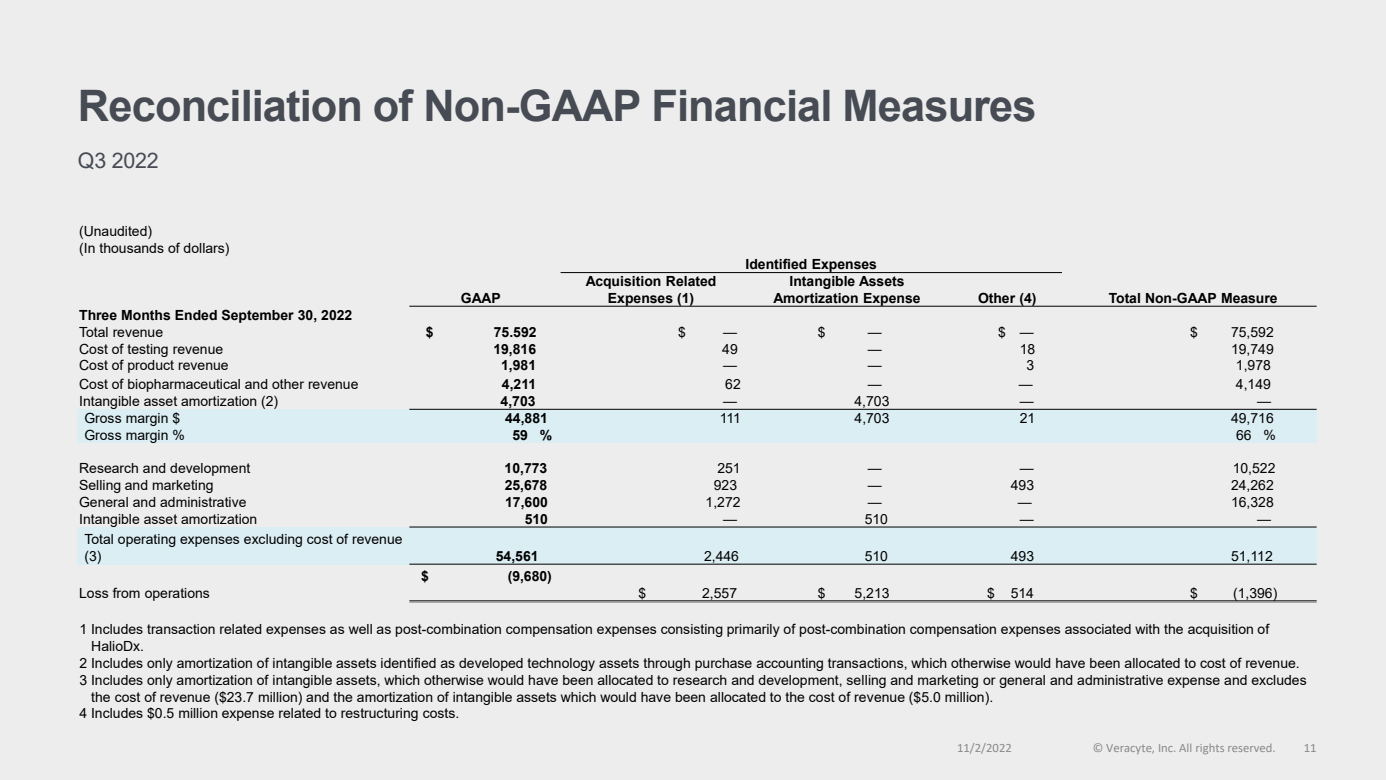
<style>
.page{position:relative;width:1386px;height:780px;background:#fff}
.page>*{position:absolute;margin:0;border:0;box-sizing:border-box;transform-origin:0 0}
.t1{font:700 43.4px "Arial";letter-spacing:-.02em;color:#464b54}
.t2{font:21.44px "Arial";letter-spacing:-.01em;color:#464b54}
.t3{font:14px/16.7px "Arial";color:#000}
.t4{font:700 14px/16.8px "Arial";color:#000;text-align:center}
.t5{font:12.69px "Calibri";color:#898989}
</style>
<div class="page">
<div style="left:0;top:0;width:1385px;height:779px;background:#ededed"></div>
<div style="left:77px;top:409px;width:332px;height:17px;background:#dbeef4"></div>
<div style="left:409px;top:409px;width:143px;height:17px;background:#dbeef4"></div>
<div style="left:552px;top:409px;width:8px;height:17px;background:#dbeef4"></div>
<div style="left:560px;top:409px;width:181px;height:17px;background:#dbeef4"></div>
<div style="left:741px;top:409px;width:8px;height:17px;background:#dbeef4"></div>
<div style="left:749px;top:409px;width:195px;height:17px;background:#dbeef4"></div>
<div style="left:944px;top:409px;width:8px;height:17px;background:#dbeef4"></div>
<div style="left:952px;top:409px;width:109px;height:17px;background:#dbeef4"></div>
<div style="left:1061px;top:409px;width:8px;height:17px;background:#dbeef4"></div>
<div style="left:1069px;top:409px;width:247px;height:17px;background:#dbeef4"></div>
<div style="left:77px;top:426px;width:332px;height:16px;background:#dbeef4"></div>
<div style="left:409px;top:426px;width:143px;height:16px;background:#dbeef4"></div>
<div style="left:552px;top:426px;width:8px;height:16px;background:#dbeef4"></div>
<div style="left:560px;top:426px;width:181px;height:16px;background:#dbeef4"></div>
<div style="left:741px;top:426px;width:8px;height:16px;background:#dbeef4"></div>
<div style="left:749px;top:426px;width:195px;height:16px;background:#dbeef4"></div>
<div style="left:944px;top:426px;width:8px;height:16px;background:#dbeef4"></div>
<div style="left:952px;top:426px;width:109px;height:16px;background:#dbeef4"></div>
<div style="left:1061px;top:426px;width:8px;height:16px;background:#dbeef4"></div>
<div style="left:1069px;top:426px;width:247px;height:16px;background:#dbeef4"></div>
<div style="left:77px;top:526px;width:332px;height:38px;background:#dbeef4"></div>
<div style="left:409px;top:526px;width:143px;height:38px;background:#dbeef4"></div>
<div style="left:552px;top:526px;width:8px;height:38px;background:#dbeef4"></div>
<div style="left:560px;top:526px;width:181px;height:38px;background:#dbeef4"></div>
<div style="left:741px;top:526px;width:8px;height:38px;background:#dbeef4"></div>
<div style="left:749px;top:526px;width:195px;height:38px;background:#dbeef4"></div>
<div style="left:944px;top:526px;width:8px;height:38px;background:#dbeef4"></div>
<div style="left:952px;top:526px;width:109px;height:38px;background:#dbeef4"></div>
<div style="left:1061px;top:526px;width:8px;height:38px;background:#dbeef4"></div>
<div style="left:1069px;top:526px;width:247px;height:38px;background:#dbeef4"></div>
<hr style="left:560px;top:272px;width:501px;height:1px;background:#000">
<hr style="left:409px;top:305px;width:907px;height:1px;background:#000">
<hr style="left:409px;top:408px;width:907px;height:1px;background:#000">
<hr style="left:409px;top:526px;width:907px;height:1px;background:#000">
<hr style="left:409px;top:563px;width:907px;height:1px;background:#000">
<hr style="left:409px;top:601px;width:907px;height:1px;background:#000">
<hr style="left:409px;top:600px;width:907px;height:1px;background:#000">
<h2 class="t1" style="left:78px;top:75px;width:960px">Reconciliation of Non-GAAP Financial Measures</h2>
<p class="t2" style="left:78px;top:146px;width:82px">Q3 2022</p>
<p class="t3" style="left:79px;top:222px;width:74px">(Unaudited)</p>
<p class="t3" style="left:79px;top:239px;width:152px">(In thousands of dollars)</p>
<p class="t4" style="left:461px;top:290px;width:41px">GAAP</p>
<p class="t4" style="left:745px;top:256px;width:133px">Identified Expenses</p>
<p class="t4" style="left:585px;top:273px;width:132px">Acquisition Related<br>Expenses (1)</p>
<p class="t4" style="left:773px;top:273px;width:148px">Intangible Assets<br>Amortization Expense</p>
<p class="t4" style="left:977px;top:290px;width:60px">Other (4)</p>
<p class="t4" style="left:1108px;top:290px;width:170px">Total Non-GAAP Measure</p>
<p class="t4" style="left:79px;top:306px;width:275px">Three Months Ended September 30, 2022</p>
<p class="t3" style="left:79px;top:323px;width:85px">Total revenue</p>
<p class="t4" style="left:426px;top:323px;width:9px">$</p>
<p class="t4" style="left:494px;top:323px;width:44px">75.592</p>
<p class="t3" style="left:678px;top:323px;width:9px">$</p>
<p class="t3" style="left:723px;top:323px;width:15px">—</p>
<p class="t3" style="left:817px;top:323px;width:9px">$</p>
<p class="t3" style="left:867px;top:323px;width:15px">—</p>
<p class="t3" style="left:998px;top:323px;width:37px">$ —</p>
<p class="t3" style="left:1189px;top:323px;width:9px">$</p>
<p class="t3" style="left:1230px;top:323px;width:44px">75,592</p>
<p class="t3" style="left:79px;top:340px;width:146px">Cost of testing revenue</p>
<p class="t4" style="left:493px;top:340px;width:44px">19,816</p>
<p class="t3" style="left:722px;top:340px;width:17px">49</p>
<p class="t3" style="left:867px;top:340px;width:15px">—</p>
<p class="t3" style="left:1019px;top:340px;width:17px">18</p>
<p class="t3" style="left:1230px;top:340px;width:44px">19,749</p>
<p class="t3" style="left:79px;top:357px;width:151px">Cost of product revenue</p>
<p class="t4" style="left:501px;top:357px;width:36px">1,981</p>
<p class="t3" style="left:723px;top:357px;width:15px">—</p>
<p class="t3" style="left:867px;top:357px;width:15px">—</p>
<p class="t3" style="left:1026px;top:357px;width:9px">3</p>
<p class="t3" style="left:1235px;top:357px;width:36px">1,978</p>
<p class="t3" style="left:79px;top:376px;width:281px">Cost of biopharmaceutical and other revenue</p>
<p class="t4" style="left:502px;top:376px;width:36px">4,211</p>
<p class="t3" style="left:725px;top:376px;width:17px">62</p>
<p class="t3" style="left:867px;top:376px;width:15px">—</p>
<p class="t3" style="left:1018px;top:376px;width:15px">—</p>
<p class="t3" style="left:1235px;top:376px;width:36px">4,149</p>
<p class="t3" style="left:79px;top:392px;width:201px">Intangible asset amortization (2)</p>
<p class="t4" style="left:500px;top:393px;width:36px">4,703</p>
<p class="t3" style="left:723px;top:392px;width:15px">—</p>
<p class="t3" style="left:854px;top:392px;width:36px">4,703</p>
<p class="t3" style="left:1019px;top:392px;width:15px">—</p>
<p class="t3" style="left:1256px;top:392px;width:15px">—</p>
<p class="t3" style="left:84px;top:409px;width:97px">Gross margin $</p>
<p class="t4" style="left:505px;top:409px;width:44px">44,881</p>
<p class="t3" style="left:719px;top:409px;width:23px">111</p>
<p class="t3" style="left:854px;top:409px;width:36px">4,703</p>
<p class="t3" style="left:1019px;top:409px;width:17px">21</p>
<p class="t3" style="left:1230px;top:409px;width:44px">49,716</p>
<p class="t3" style="left:84px;top:426px;width:102px">Gross margin %</p>
<p class="t4" style="left:512px;top:426px;width:41px">59 %</p>
<p class="t3" style="left:1235px;top:426px;width:41px">66 %</p>
<p class="t3" style="left:79px;top:460px;width:173px">Research and development</p>
<p class="t4" style="left:504px;top:460px;width:44px">10,773</p>
<p class="t3" style="left:717px;top:460px;width:25px">251</p>
<p class="t3" style="left:867px;top:460px;width:15px">—</p>
<p class="t3" style="left:1019px;top:460px;width:15px">—</p>
<p class="t3" style="left:1232px;top:460px;width:44px">10,522</p>
<p class="t3" style="left:79px;top:476px;width:136px">Selling and marketing</p>
<p class="t4" style="left:504px;top:477px;width:44px">25,678</p>
<p class="t3" style="left:713px;top:476px;width:25px">923</p>
<p class="t3" style="left:867px;top:476px;width:15px">—</p>
<p class="t3" style="left:1010px;top:476px;width:25px">493</p>
<p class="t3" style="left:1230px;top:476px;width:44px">24,262</p>
<p class="t3" style="left:79px;top:493px;width:169px">General and administrative</p>
<p class="t4" style="left:505px;top:493px;width:44px">17,600</p>
<p class="t3" style="left:705px;top:493px;width:36px">1,272</p>
<p class="t3" style="left:867px;top:493px;width:15px">—</p>
<p class="t3" style="left:1017px;top:493px;width:15px">—</p>
<p class="t3" style="left:1230px;top:493px;width:44px">16,328</p>
<p class="t3" style="left:79px;top:510px;width:180px">Intangible asset amortization</p>
<p class="t4" style="left:524px;top:510px;width:25px">510</p>
<p class="t3" style="left:723px;top:510px;width:15px">—</p>
<p class="t3" style="left:864px;top:510px;width:25px">510</p>
<p class="t3" style="left:1019px;top:510px;width:15px">—</p>
<p class="t3" style="left:1256px;top:510px;width:15px">—</p>
<p class="t3" style="left:84px;top:530px;width:320px">Total operating expenses excluding cost of revenue (3)</p>
<p class="t4" style="left:496px;top:547px;width:44px">54,561</p>
<p class="t3" style="left:704px;top:547px;width:36px">2,446</p>
<p class="t3" style="left:864px;top:547px;width:25px">510</p>
<p class="t3" style="left:1010px;top:547px;width:25px">493</p>
<p class="t3" style="left:1230px;top:547px;width:43px">51,112</p>
<p class="t4" style="left:421px;top:568px;width:9px">$</p>
<p class="t4" style="left:507px;top:568px;width:46px">(9,680)</p>
<p class="t3" style="left:638px;top:584px;width:9px">$</p>
<p class="t3" style="left:702px;top:584px;width:36px">2,557</p>
<p class="t3" style="left:817px;top:584px;width:9px">$</p>
<p class="t3" style="left:854px;top:584px;width:36px">5,213</p>
<p class="t3" style="left:987px;top:584px;width:48px">$ 514</p>
<p class="t3" style="left:1189px;top:584px;width:9px">$</p>
<p class="t3" style="left:1232px;top:584px;width:46px">(1,396)</p>
<p class="t3" style="left:91px;top:620px;width:1179px;text-indent:-12px">1 Includes transaction related expenses as well as post-combination compensation expenses consisting primarily of post-combination compensation expenses associated with the acquisition of<br>HalioDx.</p>
<p class="t3" style="left:79px;top:654px;width:1221px">2 Includes only amortization of intangible assets identified as developed technology assets through purchase accounting transactions, which otherwise would have been allocated to cost of revenue.</p>
<p class="t3" style="left:91px;top:671px;width:1216px;text-indent:-12px">3 Includes only amortization of intangible assets, which otherwise would have been allocated to research and development, selling and marketing or general and administrative expense and excludes the cost of revenue ($23.7 million) and the amortization of intangible assets which would have been allocated to the cost of revenue ($5.0 million).</p>
<p class="t3" style="left:79px;top:704px;width:381px">4 Includes $0.5 million expense related to restructuring costs.</p>
<p class="t3" style="left:79px;top:584px;width:132px">Loss from operations</p>
<p class="t5" style="left:957px;top:739px;width:56px">11/2/2022</p>
<p class="t5" style="left:1092px;top:738px;width:184px">© Veracyte, Inc. All rights reserved.</p>
<p class="t5" style="left:1303px;top:738px;width:14px">11</p>
</div>
